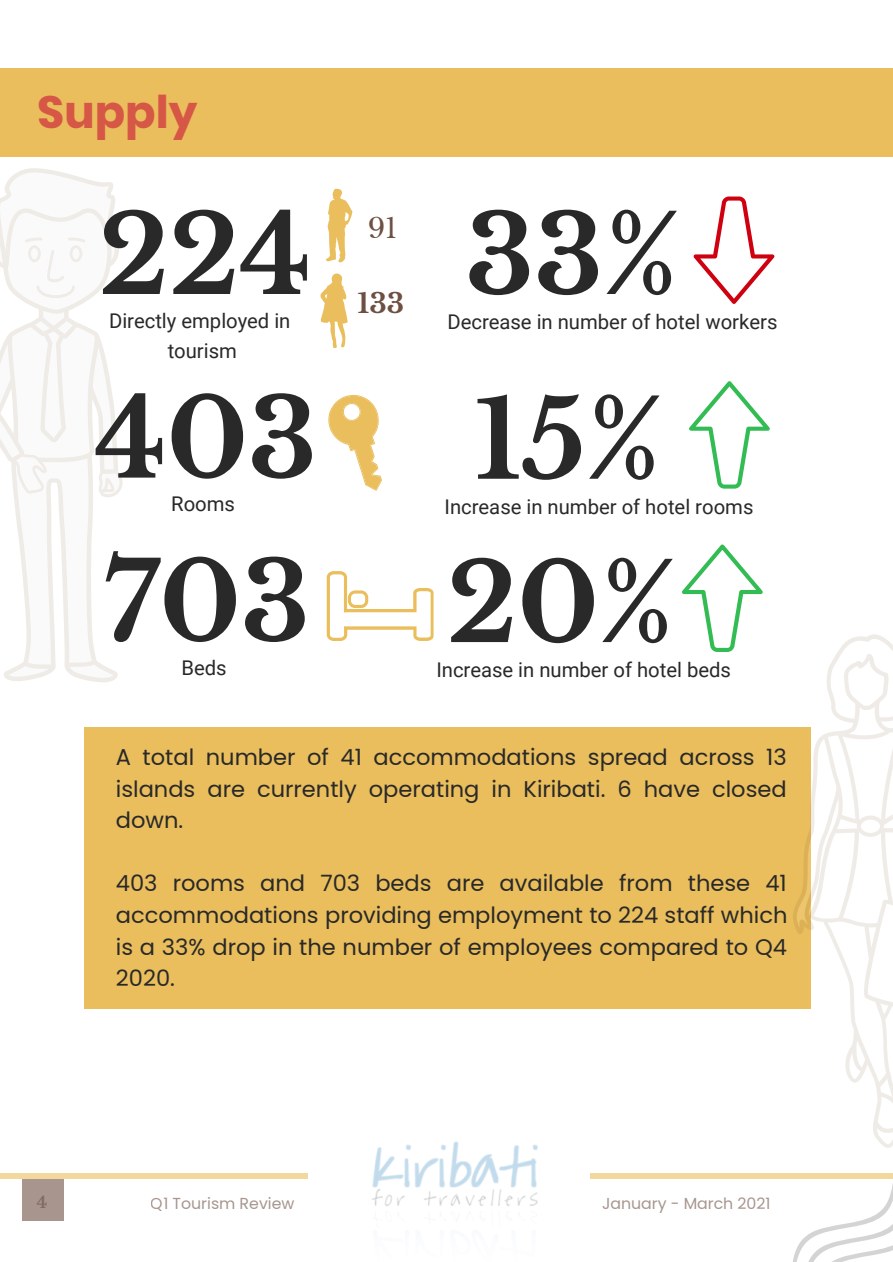
<style>
.page{position:relative;width:893px;height:1262px;background:#fff}
.page>*{position:absolute;margin:0;border:0;box-sizing:border-box;transform-origin:0 0}
.t1{font:700 108.15px "Libre Baskerville";color:#292929}
.t2{font:700 45px "Poppins";color:#d65746}
.t3{font:700 27.3px "Libre Baskerville";color:#6d4f43}
.t4{font:27.3px "Libre Baskerville";color:#6d4f43}
.t5{font:22.5px/31.7px "Poppins";color:#292929;text-align:justify}
.t6{font:20.25px "Roboto";color:#292929}
.t7{font:15.75px "Poppins";color:#6d4f43}
.t8{font:700 15.75px "Libre Baskerville";color:#6d4f43}
</style>
<div class="page">
<svg style="left:0;top:168px;width:123px;height:514px"></svg>
<div style="left:22px;top:1179px;width:41px;height:42px;background:#a7958e"></div>
<div style="left:0;top:1173px;width:203px;height:5px;background:#f2d89d"></div>
<div style="left:203px;top:1173px;width:104px;height:5px;background:#f2d89d"></div>
<img style="left:372px;top:1141px;width:166px;height:65px">
<div style="left:590px;top:1173px;width:209px;height:5px;background:#f2d89d"></div>
<svg style="left:783px;top:1173px;width:109px;height:88px"></svg>
<div style="left:84px;top:727px;width:727px;height:282px;background:#eabe5c"></div>
<svg style="left:325px;top:189px;width:27px;height:73px"></svg>
<svg style="left:320px;top:274px;width:28px;height:74px"></svg>
<div style="left:0;top:68px;width:892px;height:89px;background:#eabe5c"></div>
<svg style="left:693px;top:196px;width:81px;height:108px"></svg>
<svg style="left:328px;top:394px;width:54px;height:97px"></svg>
<svg style="left:689px;top:381px;width:80px;height:107px"></svg>
<svg style="left:682px;top:544px;width:80px;height:108px"></svg>
<svg style="left:327px;top:571px;width:106px;height:70px"></svg>
<svg style="left:793px;top:634px;width:99px;height:513px"></svg>
<h2 class="t2" style="left:37px;top:81px;width:162px">Supply</h2>
<h1 class="t1" style="left:99px;top:189px;width:214px">224</h1>
<p class="t6" style="left:109px;top:309px;width:183px">Directly employed in</p>
<p class="t6" style="left:447px;top:310px;width:331px">Decrease in number of hotel workers</p>
<h1 class="t1" style="left:465px;top:189px;width:216px">33%</h1>
<p class="t4" style="left:367px;top:211px;width:31px">91</p>
<p class="t3" style="left:357px;top:286px;width:48px">133</p>
<p class="t6" style="left:168px;top:339px;width:71px">tourism</p>
<h1 class="t1" style="left:95px;top:372px;width:224px">403</h1>
<p class="t6" style="left:171px;top:492px;width:65px">Rooms</p>
<h1 class="t1" style="left:103px;top:536px;width:208px">703</h1>
<p class="t6" style="left:181px;top:656px;width:47px">Beds</p>
<h1 class="t1" style="left:474px;top:374px;width:190px">15%</h1>
<p class="t6" style="left:444px;top:495px;width:310px">Increase in number of hotel rooms</p>
<h1 class="t1" style="left:447px;top:537px;width:230px">20%</h1>
<p class="t6" style="left:436px;top:658px;width:296px">Increase in number of hotel beds</p>
<p class="t5" style="left:116px;top:742px;width:672px">A total number of 41 accommodations spread across 13 islands are currently operating in Kiribati. 6 have closed down.</p>
<p class="t5" style="left:116px;top:868px;width:673px">403 rooms and 703 beds are available from these 41 accommodations providing employment to 224 staff which is a 33% drop in the number of employees compared to Q4<br>2020.</p>
<p class="t8" style="left:37px;top:1192px;width:12px">4</p>
<p class="t7" style="left:151px;top:1196px;width:145px">Q1 Tourism Review</p>
<p class="t7" style="left:602px;top:1196px;width:170px">January - March 2021</p>
</div>
